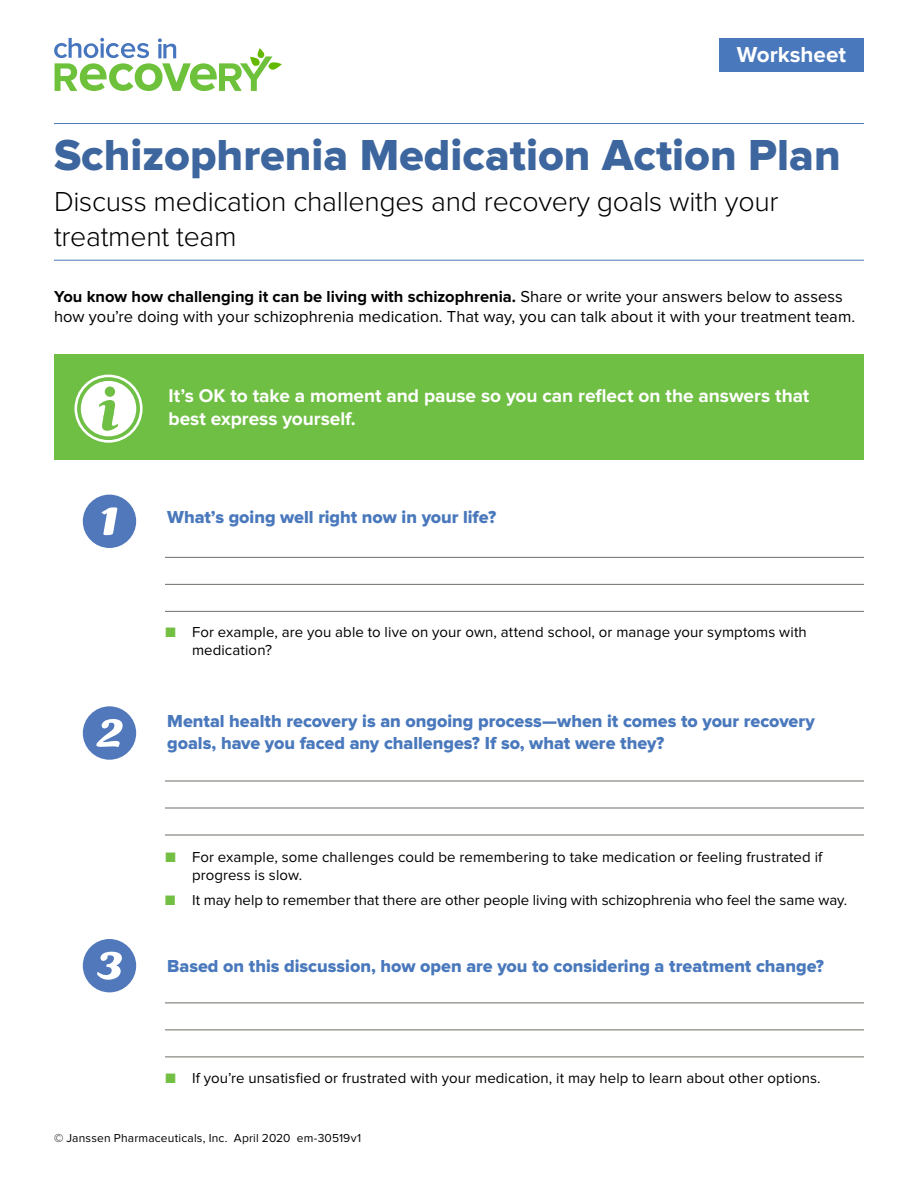
<style>
.page{position:relative;width:918px;height:1188px;background:#fff}
.page>*{position:absolute;margin:0;border:0;box-sizing:border-box;transform-origin:0 0}
.t1{font:45px "Proxima Nova Extrabld";color:#3d659e}
.t2{font:300 28.5px/34.2px "Proxima Nova";letter-spacing:-.01em;color:#000101}
.t3{font:700 22.5px "Proxima Nova";color:#fff}
.t4{font:700 19.2px/23px "Proxima Nova";color:#fff}
.t5{font:18px/21.6px "Proxima Nova Extrabld";color:#4978bc}
.t6{font:16.5px/19.8px "Proxima Nova";color:#000101}
.t7{font:15px/18px "Proxima Nova";letter-spacing:.005em;color:#000101}
.t8{font:12px "Proxima Nova";letter-spacing:.015em;color:#000101}
.s1{font-weight:700}
.s2{font-size:16.5px;color:#72bf44}
</style>
<div class="page">
<hr style="left:54px;top:123px;width:810px;height:1px;background:#4978bc">
<hr style="left:54px;top:260px;width:810px;height:1px;background:#4978bc">
<div style="left:54px;top:354px;width:810px;height:105px;background:#70bf45"></div>
<div style="left:75px;top:375px;width:68px;height:68px;border:3px solid #fff;border-radius:50%"></div>
<div style="left:81px;top:381px;width:55px;height:55px;background:#fff;border-radius:50%"></div>
<svg style="left:99px;top:400px;width:19px;height:31px"></svg>
<div style="left:105px;top:387px;width:10px;height:10px;background:#70bf45;border-radius:50%"></div>
<hr style="left:165px;top:1003px;width:699px;height:1px;background:#6d6e66">
<hr style="left:165px;top:1030px;width:699px;height:1px;background:#6d6e66">
<hr style="left:165px;top:1057px;width:699px;height:1px;background:#6d6e66">
<div style="left:83px;top:939px;width:53px;height:53px;background:#5078bb;border-radius:50%"></div>
<svg style="left:97px;top:952px;width:25px;height:28px"></svg>
<hr style="left:165px;top:781px;width:699px;height:1px;background:#6d6e66">
<hr style="left:165px;top:808px;width:699px;height:1px;background:#6d6e66">
<hr style="left:165px;top:835px;width:699px;height:1px;background:#6d6e66">
<div style="left:83px;top:706px;width:53px;height:54px;background:#5078bb;border-radius:50%"></div>
<svg style="left:96px;top:719px;width:27px;height:28px"></svg>
<hr style="left:165px;top:557px;width:699px;height:1px;background:#6d6e66">
<hr style="left:165px;top:584px;width:699px;height:1px;background:#6d6e66">
<hr style="left:165px;top:611px;width:699px;height:1px;background:#6d6e66">
<div style="left:83px;top:495px;width:53px;height:53px;background:#5078bb;border-radius:50%"></div>
<svg style="left:102px;top:507px;width:16px;height:28px"></svg>
<div style="left:719px;top:38px;width:145px;height:34px;background:#4978bc"></div>
<svg style="left:54px;top:38px;width:228px;height:53px"></svg>
<h3 class="t3" style="left:737px;top:41px;width:111px">Worksheet</h3>
<h1 class="t1" style="left:54px;top:129px;width:788px">Schizophrenia Medication Action Plan</h1>
<h2 class="t2" style="left:54px;top:183px;width:726px">Discuss medication challenges and recovery goals with your treatment team</h2>
<p class="t6" style="left:54px;top:287px;width:803px"><span class="s1">You know how challenging it can be living with schizophrenia.</span> Share or write your answers below to assess how you’re doing with your schizophrenia medication. That way, you can talk about it with your treatment team.</p>
<p class="t4" style="left:168px;top:385px;width:642px">It’s OK to take a moment and pause so you can reflect on the answers that best express yourself.</p>
<p class="t5" style="left:167px;top:507px;width:331px">What’s going well right now in your life?</p>
<p class="t7" style="left:192px;top:623px;width:616px;text-indent:-27px"><span class="s2">■</span> For example, are you able to live on your own, attend school, or manage your symptoms with medication?</p>
<p class="t5" style="left:167px;top:711px;width:649px">Mental health recovery is an ongoing process—when it comes to your recovery goals, have you faced any challenges? If so, what were they?</p>
<p class="t7" style="left:192px;top:848px;width:632px;text-indent:-27px"><span class="s2">■</span> For example, some challenges could be remembering to take medication or feeling frustrated if progress is slow.</p>
<p class="t7" style="left:165px;top:891px;width:684px"><span class="s2">■</span> It may help to remember that there are other people living with schizophrenia who feel the same way.</p>
<p class="t5" style="left:167px;top:956px;width:658px">Based on this discussion, how open are you to considering a treatment change?</p>
<p class="t7" style="left:165px;top:1070px;width:657px"><span class="s2">■</span> If you’re unsatisfied or frustrated with your medication, it may help to learn about other options.</p>
<p class="t8" style="left:54px;top:1131px;width:309px">© Janssen Pharmaceuticals, Inc. April 2020 em-30519v1</p>
</div>
